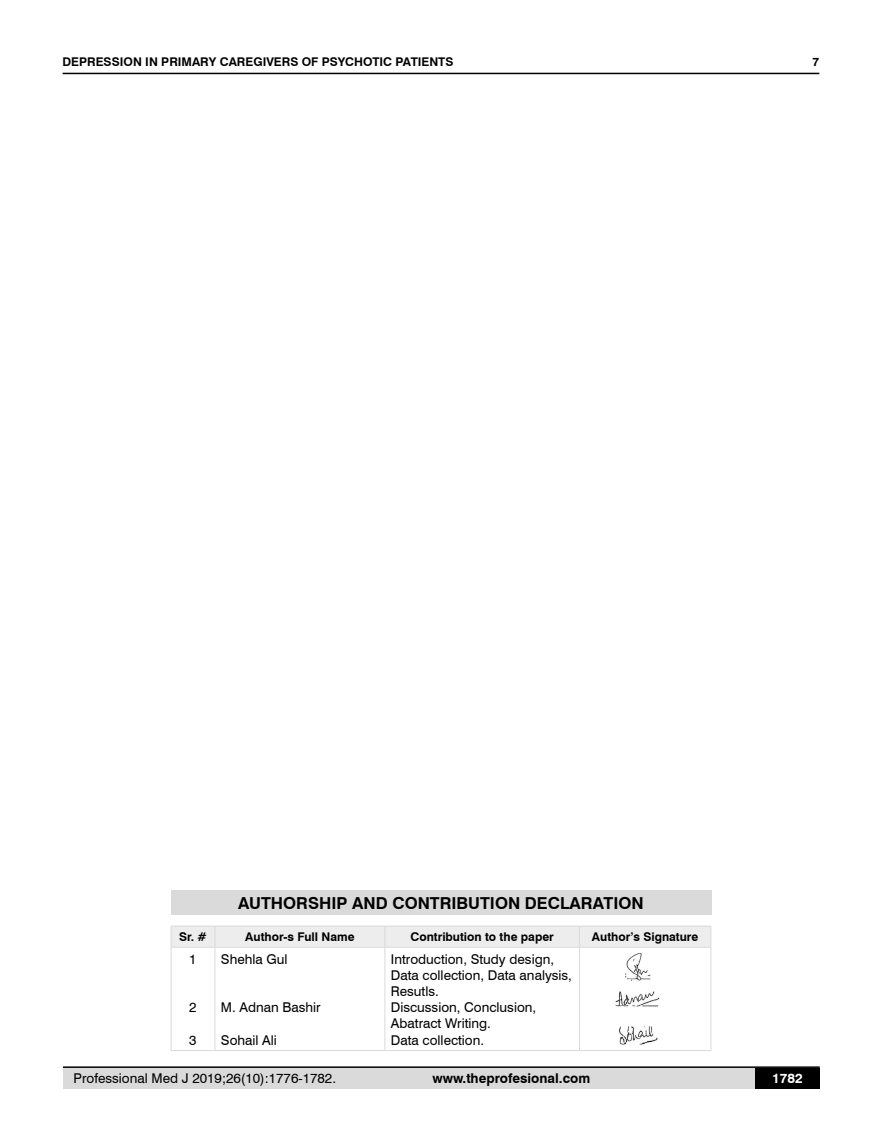
<style>
.page{position:relative;width:882px;height:1145px;background:#fff}
.page>*{position:absolute;margin:0;border:0;box-sizing:border-box;transform-origin:0 0}
.t1{font:700 16.5px "Swiss 721 BT";color:#000}
.t2{font:13.5px/16.2px "Swiss 721 BT";color:#000}
.t3{font:700 13.5px "Swiss 721 BT";color:#000}
.t4{font:700 13.5px "Swiss 721 BT";color:#fff}
.t5{font:700 12px "Swiss 721 BT";color:#000}
</style>
<div class="page">
<div style="left:63px;top:1067px;width:756px;height:21px;background:#dadada"></div>
<hr style="left:63px;top:1066px;width:756px;height:2px;background:#000">
<hr style="left:63px;top:73px;width:756px;height:1px;background:#000">
<div style="left:754px;top:1068px;width:65px;height:20px;background:#000"></div>
<div style="left:171px;top:891px;width:540px;height:24px;background:#dadada"></div>
<hr style="left:171px;top:925px;width:44px;height:1px;background:#dadada">
<hr style="left:215px;top:925px;width:169px;height:1px;background:#dadada">
<hr style="left:384px;top:925px;width:195px;height:1px;background:#dadada">
<hr style="left:579px;top:925px;width:132px;height:1px;background:#dadada">
<div style="left:171px;top:926px;width:540px;height:21px;background:#ededed"></div>
<hr style="left:171px;top:947px;width:44px;height:1px;background:#dadada">
<hr style="left:171px;top:947px;width:1px;height:103px;background:#dadada">
<hr style="left:215px;top:947px;width:169px;height:1px;background:#dadada">
<hr style="left:214px;top:947px;width:1px;height:103px;background:#dadada">
<hr style="left:384px;top:947px;width:195px;height:1px;background:#dadada">
<hr style="left:384px;top:947px;width:1px;height:103px;background:#dadada">
<hr style="left:579px;top:947px;width:132px;height:1px;background:#dadada">
<hr style="left:579px;top:947px;width:1px;height:103px;background:#dadada">
<hr style="left:710px;top:947px;width:1px;height:103px;background:#dadada">
<hr style="left:171px;top:1050px;width:44px;height:1px;background:#dadada">
<hr style="left:215px;top:1050px;width:169px;height:1px;background:#dadada">
<hr style="left:384px;top:1050px;width:195px;height:1px;background:#dadada">
<hr style="left:579px;top:1050px;width:132px;height:1px;background:#dadada">
<img style="left:615px;top:953px;width:45px;height:92px">
<p class="t5" style="left:63px;top:53px;width:392px">DEPRESSION IN PRIMARY CAREGIVERS OF PSYCHOTIC PATIENTS</p>
<p class="t5" style="left:812px;top:53px;width:8px">7</p>
<p class="t1" style="left:238px;top:892px;width:406px">AUTHORSHIP AND CONTRIBUTION DECLARATION</p>
<p class="t5" style="left:179px;top:928px;width:29px">Sr. #</p>
<p class="t5" style="left:245px;top:928px;width:111px">Author-s Full Name</p>
<p class="t5" style="left:410px;top:928px;width:145px">Contribution to the paper</p>
<p class="t5" style="left:591px;top:928px;width:108px">Author’s Signature</p>
<p class="t2" style="left:189px;top:950px;width:9px">1</p>
<p class="t2" style="left:189px;top:998px;width:9px">2</p>
<p class="t2" style="left:189px;top:1031px;width:9px">3</p>
<p class="t2" style="left:221px;top:950px;width:68px">Shehla Gul</p>
<p class="t2" style="left:221px;top:998px;width:101px">M. Adnan Bashir</p>
<p class="t2" style="left:221px;top:1031px;width:57px">Sohail Ali</p>
<p class="t2" style="left:390px;top:950px;width:182px">Introduction, Study design,<br>Data collection, Data analysis,<br>Resutls.<br>Discussion, Conclusion,<br>Abatract Writing.<br>Data collection.</p>
<p class="t2" style="left:74px;top:1069px;width:264px">Professional Med J 2019;26(10):1776-1782.</p>
<p class="t3" style="left:432px;top:1069px;width:159px">www.theprofesional.com</p>
<p class="t4" style="left:771px;top:1069px;width:32px">1782</p>
</div>
